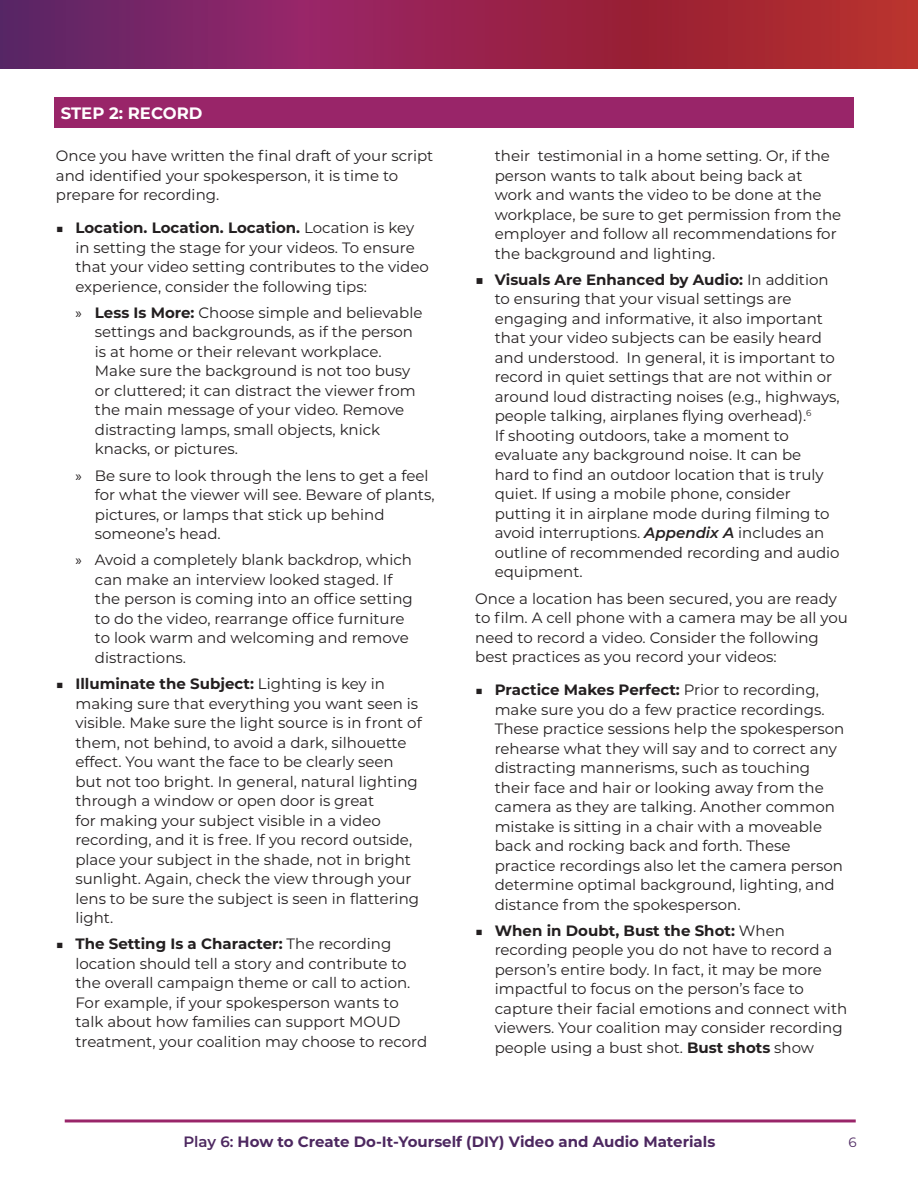
<style>
.page{position:relative;width:918px;height:1188px;background:#fff}
.page>*{position:absolute;margin:0;border:0;box-sizing:border-box;transform-origin:0 0}
.t1{font:700 16.5px "Montserrat";color:#fff}
.t2{font:15px/19.5px "Montserrat";color:#231f20}
.t3{font:700 15px "Montserrat";color:#4d2860}
.t4{font:13.5px "Montserrat";color:#4d2860}
.s1{font-size:13.5px}
.s2{font-weight:700}
.s3{font-family:"Myriad Pro"}
.s4{font-weight:600;font-style:italic}
.s5{font-weight:600}
</style>
<div class="page">
<svg style="left:0;top:0;width:918px;height:69px;background:#92254d"></svg>
<hr style="left:65px;top:1119px;width:791px;height:3px;background:#992569">
<div style="left:54px;top:97px;width:800px;height:31px;background:#992569"></div>
<p class="t1" style="left:61px;top:101px;width:143px">STEP 2: RECORD</p>
<p class="t2" style="left:56px;top:145px;width:379px">Once you have written the final draft of your script and identified your spokesperson, it is time to prepare for recording.</p>
<p class="t2" style="left:75px;top:217px;width:355px;text-indent:-20px"><span class="s1">■</span> <span class="s2">Location. Location. Location.</span> Location is key in setting the stage for your videos. To ensure that your video setting contributes to the video experience, consider the following tips:</p>
<p class="t2" style="left:95px;top:302px;width:329px;text-indent:-20px"><span class="s3">»</span> <span class="s2">Less Is More:</span> Choose simple and believable settings and backgrounds, as if the person is at home or their relevant workplace.<br>Make sure the background is not too busy or cluttered; it can distract the viewer from the main message of your video. Remove distracting lamps, small objects, knick knacks, or pictures.</p>
<p class="t2" style="left:95px;top:465px;width:341px;text-indent:-20px"><span class="s3">»</span> Be sure to look through the lens to get a feel for what the viewer will see. Beware of plants, pictures, or lamps that stick up behind someone’s head.</p>
<p class="t2" style="left:95px;top:550px;width:319px;text-indent:-20px"><span class="s3">»</span> Avoid a completely blank backdrop, which can make an interview looked staged. If the person is coming into an office setting to do the video, rearrange office furniture to look warm and welcoming and remove distractions.</p>
<p class="t2" style="left:75px;top:673px;width:348px;text-indent:-20px"><span class="s1">■</span> <span class="s2">Illuminate the Subject:</span> Lighting is key in making sure that everything you want seen is visible. Make sure the light source is in front of them, not behind, to avoid a dark, silhouette effect. You want the face to be clearly seen but not too bright. In general, natural lighting through a window or open door is great<br>for making your subject visible in a video recording, and it is free. If you record outside, place your subject in the shade, not in bright sunlight. Again, check the view through your lens to be sure the subject is seen in flattering light.</p>
<p class="t2" style="left:75px;top:934px;width:353px;text-indent:-20px"><span class="s1">■</span> <span class="s2">The Setting Is a Character:</span> The recording location should tell a story and contribute to the overall campaign theme or call to action.<br>For example, if your spokesperson wants to talk about how families can support MOUD treatment, your coalition may choose to record</p>
<p class="t2" style="left:495px;top:145px;width:348px">their testimonial in a home setting. Or, if the person wants to talk about being back at work and wants the video to be done at the workplace, be sure to get permission from the employer and follow all recommendations for the background and lighting.</p>
<p class="t2" style="left:495px;top:269px;width:347px;text-indent:-19px"><span class="s2">■ Visuals Are Enhanced by Audio:</span> In addition to ensuring that your visual settings are engaging and informative, it also important that your video subjects can be easily heard and understood. In general, it is important to record in quiet settings that are not within or around loud distracting noises (e.g., highways, people talking, airplanes flying overhead).<sup>6<br></sup>If shooting outdoors, take a moment to evaluate any background noise. It can be hard to find an outdoor location that is truly quiet. If using a mobile phone, consider putting it in airplane mode during filming to avoid interruptions. <span class="s4">Appendix A</span> includes an outline of recommended recording and audio equipment.</p>
<p class="t2" style="left:475px;top:588px;width:374px">Once a location has been secured, you are ready to film. A cell phone with a camera may be all you need to record a video. Consider the following best practices as you record your videos:</p>
<p class="t2" style="left:495px;top:679px;width:351px;text-indent:-20px"><span class="s1">■</span> <span class="s2">Practice Makes Perfect:</span> Prior to recording, make sure you do a few practice recordings.<br>These practice sessions help the spokesperson rehearse what they will say and to correct any distracting mannerisms, such as touching their face and hair or looking away from the camera as they are talking. Another common mistake is sitting in a chair with a moveable back and rocking back and forth. These practice recordings also let the camera person determine optimal background, lighting, and distance from the spokesperson.</p>
<p class="t2" style="left:495px;top:920px;width:354px;text-indent:-20px"><span class="s1">■</span> <span class="s2">When in Doubt, Bust the Shot:</span> When recording people you do not have to record a person’s entire body. In fact, it may be more impactful to focus on the person’s face to capture their facial emotions and connect with viewers. Your coalition may consider recording people using a bust shot. <span class="s2">Bust shots</span> show</p>
<p class="t3" style="left:183px;top:1131px;width:533px"><span class="s5">Play 6:</span> How to Create Do-It-Yourself (DIY) Video and Audio Materials</p>
<p class="t4" style="left:849px;top:1133px;width:10px">6</p>
</div>
